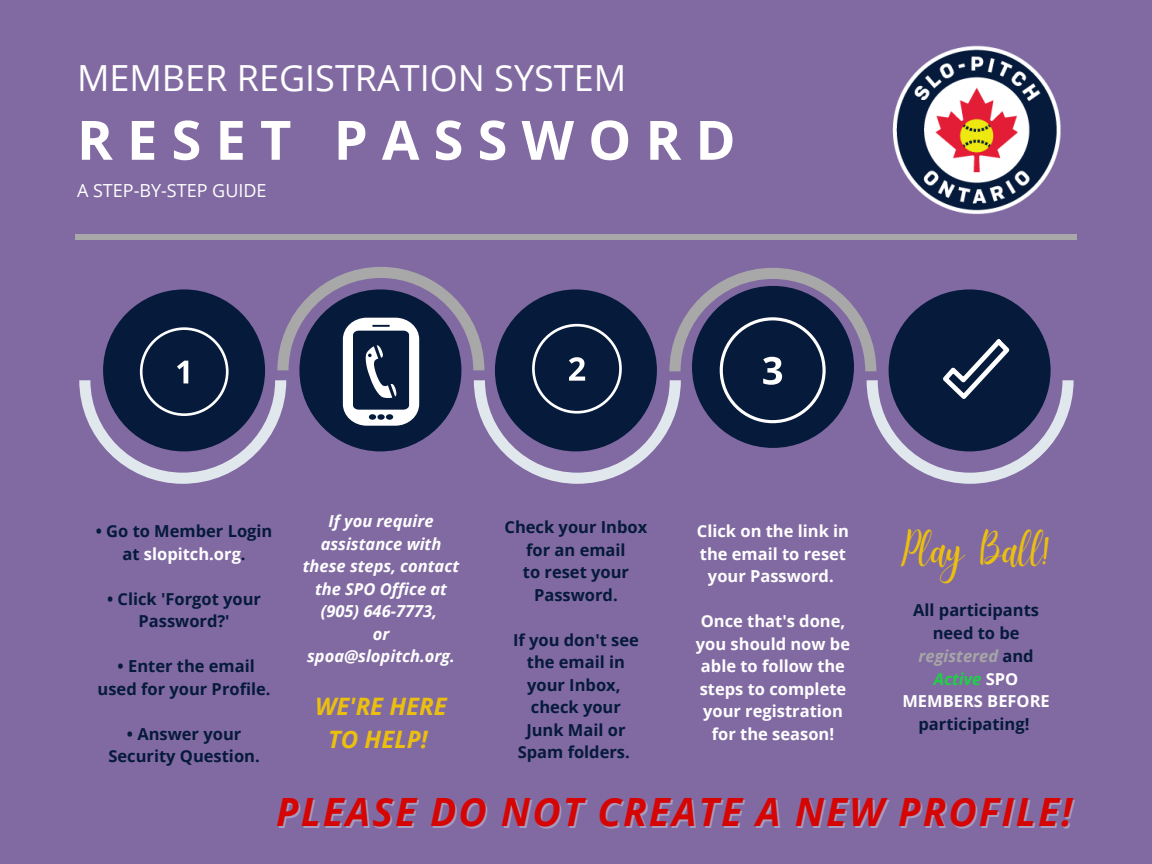
<style>
.page{position:relative;width:1152px;height:864px;background:#816aa2}
.page>*{position:absolute;margin:0;border:0;box-sizing:border-box;transform-origin:0 0}
.t1{font:700 54.3px "Open Sans";letter-spacing:.26em;color:#fff}
.t2{font:45px "Daydream";color:#ebbf0e}
.t3{font:italic 700 39px "Open Sans";letter-spacing:.05em;color:#d50504}
.t4{font:36px "Open Sans";color:#fff}
.t5{font:italic 700 24px/32.7px "Open Sans";color:#ebbf0e;text-align:center}
.t6{font:18px "Open Sans";color:#fff}
.t7{font:700 16.5px/22.5px "Open Sans";color:#061a3b;text-align:center}
.t8{font:700 16.5px/22.5px "Open Sans";color:#fff;text-align:center}
.t9{font:italic 700 16.5px/22.5px "Open Sans";color:#fff;text-align:center}
.s1{color:#fff}
.s2{font-style:italic;color:#a6a6a6}
.s3{font-style:italic;color:#1dd145}
</style>
<div class="page">
<div style="left:75px;top:234px;width:1002px;height:6px;background:#a8a8a8"></div>
<svg style="left:79px;top:267px;width:995px;height:217px"></svg>
<img style="left:669px;top:45px;width:405px;height:321px">
<h3 class="t4" style="left:77px;top:52px;width:551px">MEMBER REGISTRATION SYSTEM</h3>
<h1 class="t1" style="left:77px;top:102px;width:660px">RESET PASSWORD</h1>
<p class="t6" style="left:77px;top:178px;width:191px">A STEP-BY-STEP GUIDE</p>
<p class="t7" style="left:96px;top:520px;width:178px">• Go to Member Login at <span class="s1">slopitch.org</span>.</p>
<p class="t7" style="left:107px;top:587px;width:156px">• Click 'Forgot your<br>Password?'</p>
<p class="t7" style="left:98px;top:655px;width:174px">• Enter the email used for your Profile.</p>
<p class="t7" style="left:108px;top:722px;width:153px">• Answer your<br>Security Question.</p>
<p class="t9" style="left:303px;top:510px;width:158px">If you require assistance with these steps, contact the SPO Office at (905) 646-7773,<br>or spoa@slopitch.org.</p>
<h3 class="t5" style="left:315px;top:689px;width:133px">WE'RE HERE<br>TO HELP!</h3>
<p class="t7" style="left:505px;top:516px;width:144px">Check your Inbox for an email<br>to reset your<br>Password.</p>
<p class="t7" style="left:513px;top:628px;width:127px">If you don't see the email in your Inbox, check your<br>Junk Mail or<br>Spam folders.</p>
<p class="t8" style="left:697px;top:520px;width:154px">Click on the link in the email to reset your Password.</p>
<p class="t8" style="left:696px;top:610px;width:156px">Once that's done, you should now be able to follow the steps to complete your registration for the season!</p>
<h2 class="t2" style="left:902px;top:523px;width:150px">Play Ball!</h2>
<p class="t7" style="left:902px;top:599px;width:149px">All participants need to be <span class="s2">registered</span> and<br><span class="s3">Active</span> <span class="s1">SPO<br>MEMBERS BEFORE</span></p>
<p class="t7" style="left:918px;top:713px;width:113px">participating!</p>
<h3 class="t3" style="left:276px;top:785px;width:798px">PLEASE DO NOT CREATE A NEW PROFILE!</h3>
</div>
